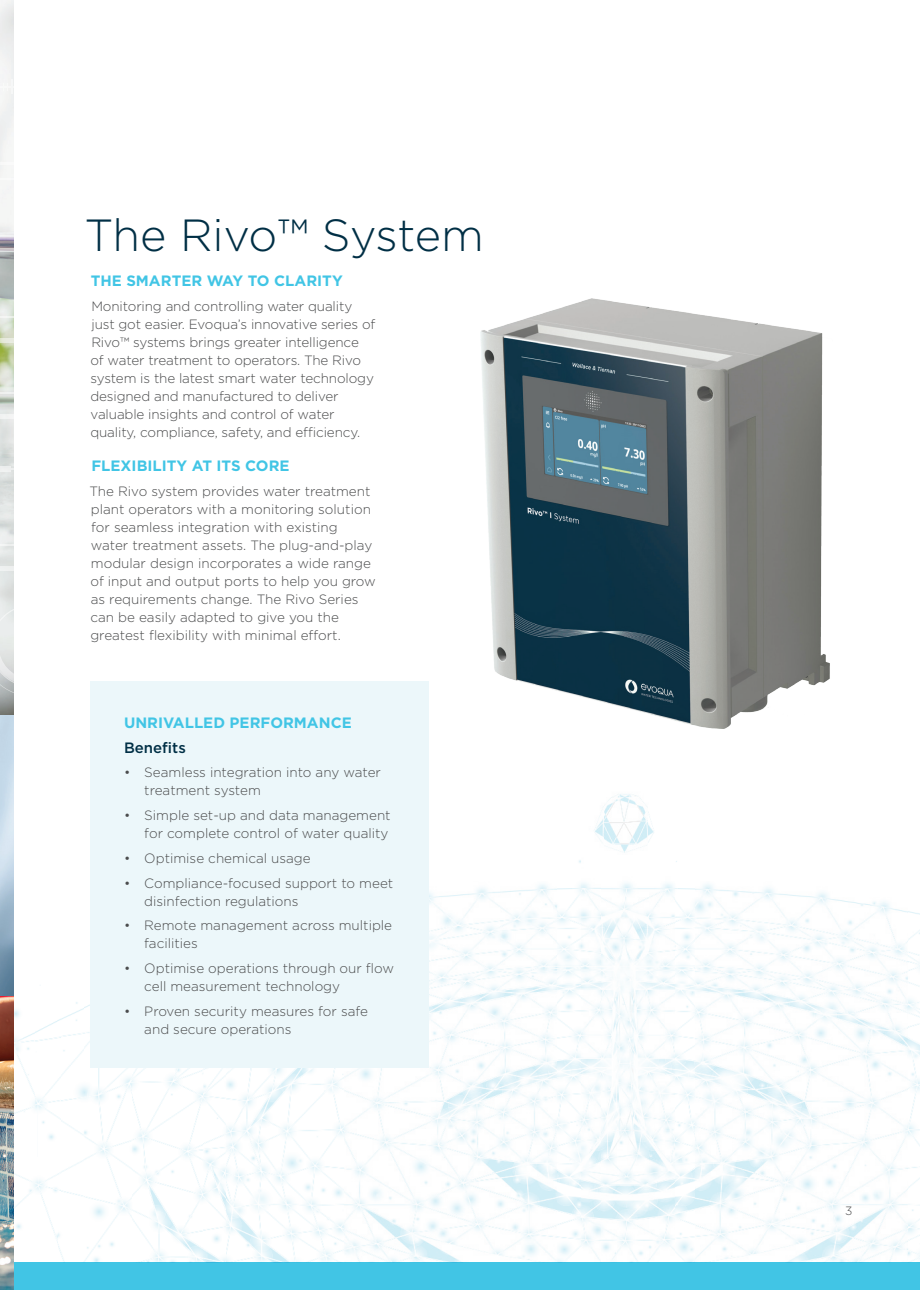
<style>
.page{position:relative;width:920px;height:1290px;background:#fff}
.page>*{position:absolute;margin:0;border:0;box-sizing:border-box;transform-origin:0 0}
.Featured_Info_-_Titl{font:300 45px "Gotham";letter-spacing:-.01em;color:#002f45}
.Subhead{font:700 15px "Gotham";color:#41c5e5}
.Sidebar_Headline{font:500 15px "Gotham";color:#002f45}
.Body_text_-_Last{font:300 13.5px/18px "Gotham";color:#4b4c4d}
.t1{font:300 12px "Gotham";color:#4b4c4d}
</style>
<div class="page">
<div style="left:14px;top:1263px;width:906px;height:27px;background:#41c5e5"></div>
<img style="left:603px;top:794px;width:45px;height:59px">
<img style="left:580px;top:816px;width:23px;height:447px">
<img style="left:648px;top:812px;width:6px;height:30px">
<img style="left:556px;top:860px;width:24px;height:403px">
<img style="left:674px;top:861px;width:22px;height:402px">
<img style="left:344px;top:876px;width:212px;height:387px">
<img style="left:601px;top:876px;width:73px;height:387px">
<img style="left:696px;top:884px;width:212px;height:379px">
<img style="left:226px;top:1068px;width:118px;height:195px">
<img style="left:908px;top:911px;width:12px;height:352px">
<img style="left:202px;top:1068px;width:24px;height:195px">
<img style="left:131px;top:1068px;width:71px;height:195px">
<img style="left:84px;top:1004px;width:47px;height:259px">
<img style="left:14px;top:1010px;width:21px;height:104px">
<img style="left:61px;top:1002px;width:23px;height:194px">
<img style="left:35px;top:1019px;width:26px;height:23px">
<img style="left:35px;top:1077px;width:26px;height:171px">
<img style="left:14px;top:1157px;width:23px;height:91px">
<img style="left:59px;top:1228px;width:25px;height:35px">
<img style="left:0;top:0;width:14px;height:1290px">
<svg style="left:0;top:316px;width:13px;height:2px"></svg>
<svg style="left:0;top:392px;width:13px;height:2px"></svg>
<div style="left:0;top:466px;width:11px;height:6px;background:#eeefef"></div>
<svg style="left:0;top:544px;width:13px;height:2px"></svg>
<svg style="left:0;top:605px;width:14px;height:91px"></svg>
<svg style="left:0;top:162px;width:14px;height:2px"></svg>
<svg style="left:0;top:178px;width:14px;height:2px"></svg>
<svg style="left:0;top:80px;width:14px;height:14px"></svg>
<svg style="left:0;top:338px;width:14px;height:4px"></svg>
<div style="left:0;top:414px;width:14px;height:5px;background:#f2f3f3"></div>
<div style="left:0;top:566px;width:14px;height:5px;background:#eef0ef"></div>
<svg style="left:0;top:248px;width:14px;height:4px"></svg>
<img style="left:481px;top:298px;width:349px;height:430px">
<div style="left:90px;top:682px;width:338px;height:386px;background:#ecf7fa"></div>
<p class="Featured_Info_-_Titl" style="left:84px;top:206px;width:401px">The Rivo™ System</p>
<p class="Subhead" style="left:91px;top:271px;width:254px">THE SMARTER WAY TO CLARITY</p>
<p class="Body_text_-_Last" style="left:90px;top:297px;width:287px">Monitoring and controlling water quality just got easier. Evoqua’s innovative series of Rivo™ systems brings greater intelligence<br>of water treatment to operators. The Rivo system is the latest smart water technology designed and manufactured to deliver valuable insights and control of water quality, compliance, safety, and efficiency.</p>
<p class="Subhead" style="left:91px;top:456px;width:200px">FLEXIBILITY AT ITS CORE</p>
<p class="Body_text_-_Last" style="left:89px;top:482px;width:288px">The Rivo system provides water treatment plant operators with a monitoring solution for seamless integration with existing water treatment assets. The plug-and-play modular design incorporates a wide range of input and output ports to help you grow as requirements change. The Rivo Series can be easily adapted to give you the greatest flexibility with minimal effort.</p>
<p class="Subhead" style="left:124px;top:713px;width:229px">UNRIVALLED PERFORMANCE</p>
<p class="Sidebar_Headline" style="left:124px;top:737px;width:63px">Benefits</p>
<p class="Body_text_-_Last" style="left:144px;top:763px;width:238px;text-indent:-20px">• Seamless integration into any water treatment system</p>
<p class="Body_text_-_Last" style="left:124px;top:806px;width:268px;text-align:right">• Simple set-up and data management for complete control of water quality</p>
<p class="Body_text_-_Last" style="left:124px;top:849px;width:188px">• Optimise chemical usage</p>
<p class="Body_text_-_Last" style="left:144px;top:873px;width:250px;text-indent:-20px">• Compliance-focused support to meet disinfection regulations</p>
<p class="Body_text_-_Last" style="left:144px;top:916px;width:249px;text-indent:-20px">• Remote management across multiple facilities</p>
<p class="Body_text_-_Last" style="left:144px;top:959px;width:251px;text-indent:-20px">• Optimise operations through our flow cell measurement technology</p>
<p class="Body_text_-_Last" style="left:144px;top:1002px;width:225px;text-indent:-20px">• Proven security measures for safe and secure operations</p>
<p class="t1" style="left:845px;top:1203px;width:9px">3</p>
</div>
